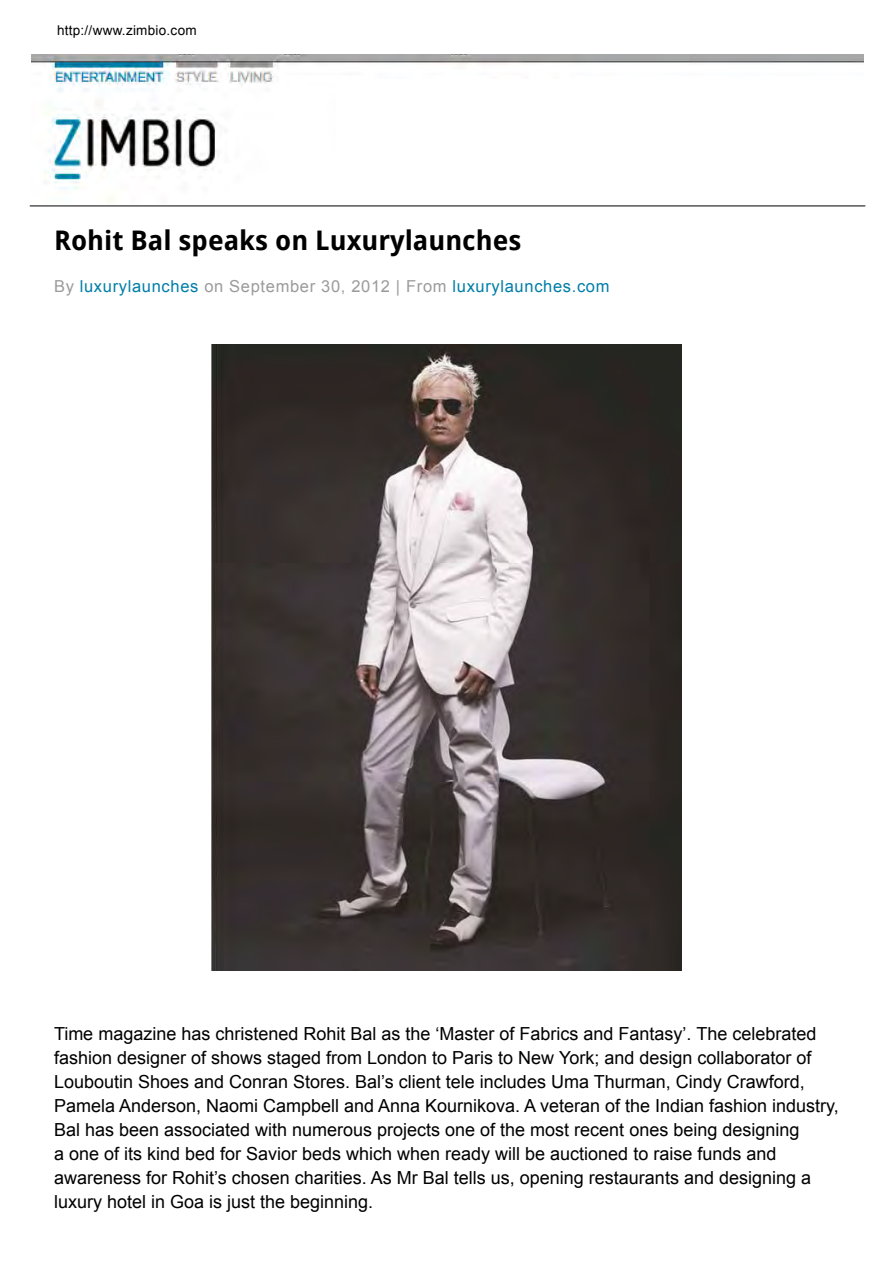
<style>
.page{position:relative;width:893px;height:1263px;background:#fff}
.page>*{position:absolute;margin:0;border:0;box-sizing:border-box;transform-origin:0 0}
.t1{font:700 27px "Droid Sans";color:#000}
.t2{font:18px/24px "Arial";color:#000}
.t3{font:16.5px "Arial";letter-spacing:.04em;color:#007ea8}
.t4{font:13.5px "Arial";letter-spacing:.02em;color:#000}
.s1{color:#9b9b9b}
</style>
<div class="page">
<img style="left:32px;top:54px;width:831px;height:150px">
<div style="left:337px;top:79px;width:555px;height:131px;background:#fff"></div>
<img style="left:212px;top:344px;width:469px;height:626px">
<hr style="left:30px;top:206px;width:835px;height:1px;background:#000">
<p class="t4" style="left:57px;top:21px;width:141px">http://www.zimbio.com</p>
<h1 class="t1" style="left:54px;top:221px;width:469px">Rohit Bal speaks on Luxurylaunches</h1>
<p class="t3" style="left:54px;top:276px;width:557px"><span class="s1">By</span> luxurylaunches <span class="s1">on September 30, 2012 | From</span> luxurylaunches.com</p>
<p class="t2" style="left:54px;top:1022px;width:786px">Time magazine has christened Rohit Bal as the ‘Master of Fabrics and Fantasy’. The celebrated fashion designer of shows staged from London to Paris to New York; and design collaborator of Louboutin Shoes and Conran Stores. Bal’s client tele includes Uma Thurman, Cindy Crawford, Pamela Anderson, Naomi Campbell and Anna Kournikova. A veteran of the Indian fashion industry, Bal has been associated with numerous projects one of the most recent ones being designing<br>a one of its kind bed for Savior beds which when ready will be auctioned to raise funds and awareness for Rohit’s chosen charities. As Mr Bal tells us, opening restaurants and designing a luxury hotel in Goa is just the beginning.</p>
</div>
